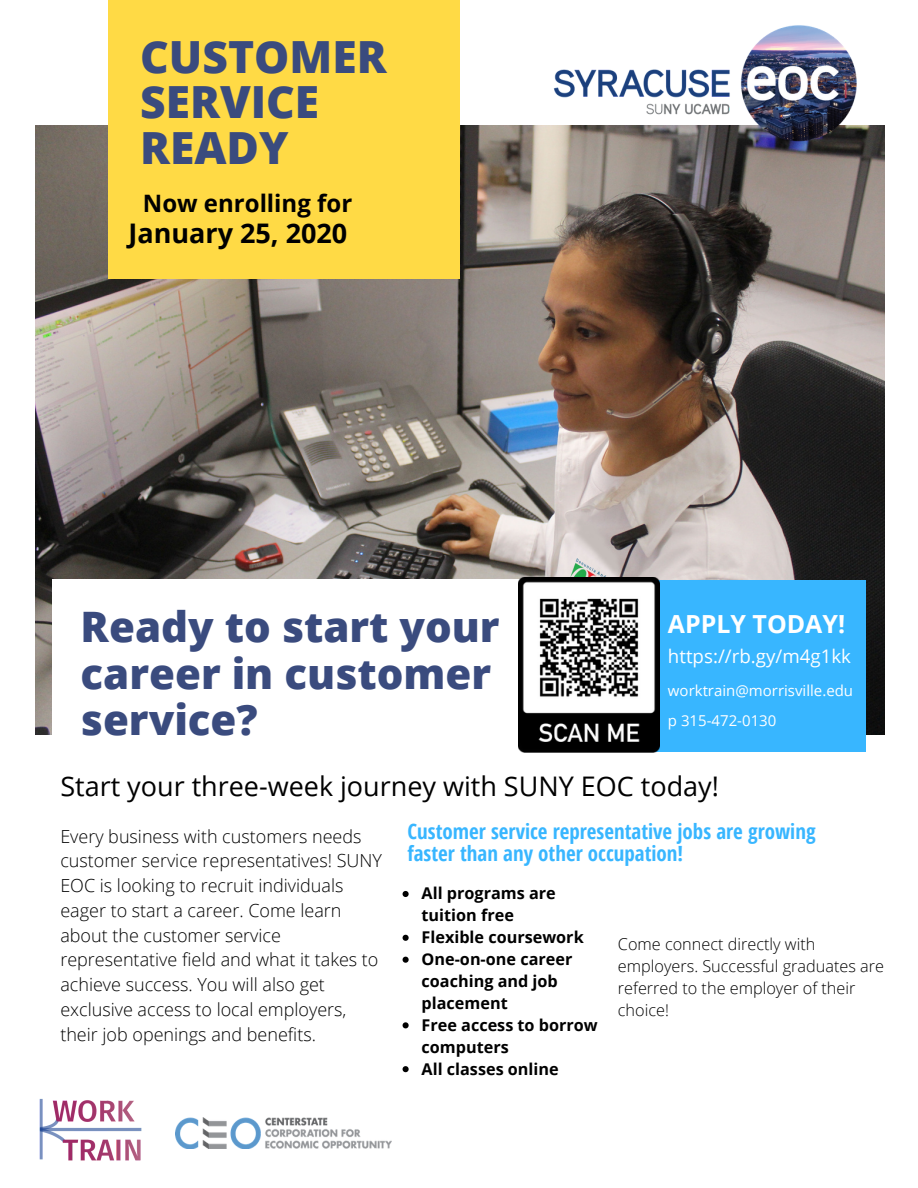
<style>
.page{position:relative;width:918px;height:1188px;background:#fff}
.page>*{position:absolute;margin:0;border:0;box-sizing:border-box;transform-origin:0 0}
.t1{font:800 44.25px/45.6px "Open Sans";color:#3a4b7e}
.t2{font:800 42px/46.2px "Open Sans";color:#3a4b7e}
.t3{font:27px "Open Sans";color:#000}
.t4{font:700 27px "Open Sans";color:#000}
.t5{font:700 24.9px "Open Sans";color:#fff}
.t6{font:700 24px "Open Sans";color:#000}
.t7{font:700 21px/22.5px "Open Sans Condensed";color:#38b6ff}
.t8{font:18.75px "Open Sans";color:#fff}
.t9{font:300 18px/24.8px "Open Sans";color:#000}
.t10{font:700 16.2px/21.9px "Open Sans";color:#000}
.t11{font:300 16.2px/21.9px "Open Sans";color:#000}
.t12{font:15px "Open Sans";color:#fff}
</style>
<div class="page">
<img style="left:35px;top:126px;width:850px;height:608px">
<div style="left:108px;top:0;width:352px;height:278px;background:#ffda45"></div>
<div style="left:52px;top:580px;width:513px;height:608px;background:#fff"></div>
<div style="left:587px;top:580px;width:279px;height:172px;background:#38b6ff"></div>
<img style="left:554px;top:25px;width:304px;height:117px">
<img style="left:39px;top:1098px;width:103px;height:63px">
<img style="left:175px;top:1118px;width:216px;height:30px">
<img style="left:519px;top:578px;width:141px;height:174px">
<svg style="left:403px;top:891px;width:6px;height:6px"></svg>
<svg style="left:403px;top:935px;width:6px;height:6px"></svg>
<svg style="left:403px;top:957px;width:6px;height:6px"></svg>
<svg style="left:403px;top:1022px;width:6px;height:6px"></svg>
<svg style="left:403px;top:1066px;width:6px;height:6px"></svg>
<p class="t1" style="left:140px;top:33px;width:248px">CUSTOMER<br>SERVICE<br>READY</p>
<p class="t6" style="left:143px;top:187px;width:211px">Now enrolling for</p>
<p class="t4" style="left:128px;top:214px;width:220px">January 25, 2020</p>
<p class="t2" style="left:81px;top:603px;width:421px">Ready to start your career in customer service?</p>
<p class="t3" style="left:60px;top:767px;width:660px">Start your three-week journey with SUNY EOC today!</p>
<p class="t5" style="left:668px;top:606px;width:179px">APPLY TODAY!</p>
<p class="t8" style="left:668px;top:643px;width:185px">https://rb.gy/m4g1kk</p>
<p class="t12" style="left:668px;top:680px;width:187px">worktrain@morrisville.edu</p>
<p class="t12" style="left:668px;top:710px;width:110px">p 315-472-0130</p>
<p class="t9" style="left:60px;top:823px;width:323px">Every business with customers needs customer service representatives! SUNY EOC is looking to recruit individuals eager to start a career. Come learn about the customer service representative field and what it takes to achieve success. You will also get exclusive access to local employers, their job openings and benefits.</p>
<p class="t7" style="left:408px;top:819px;width:410px">Customer service representative jobs are growing faster than any other occupation!</p>
<p class="t10" style="left:422px;top:882px;width:136px">All programs are tuition free</p>
<p class="t10" style="left:422px;top:926px;width:164px">Flexible coursework</p>
<p class="t10" style="left:422px;top:948px;width:152px">One-on-one career coaching and job placement</p>
<p class="t10" style="left:422px;top:1014px;width:178px">Free access to borrow computers</p>
<p class="t10" style="left:422px;top:1057px;width:139px">All classes online</p>
<p class="t11" style="left:618px;top:933px;width:268px">Come connect directly with employers. Successful graduates are referred to the employer of their choice!</p>
</div>
